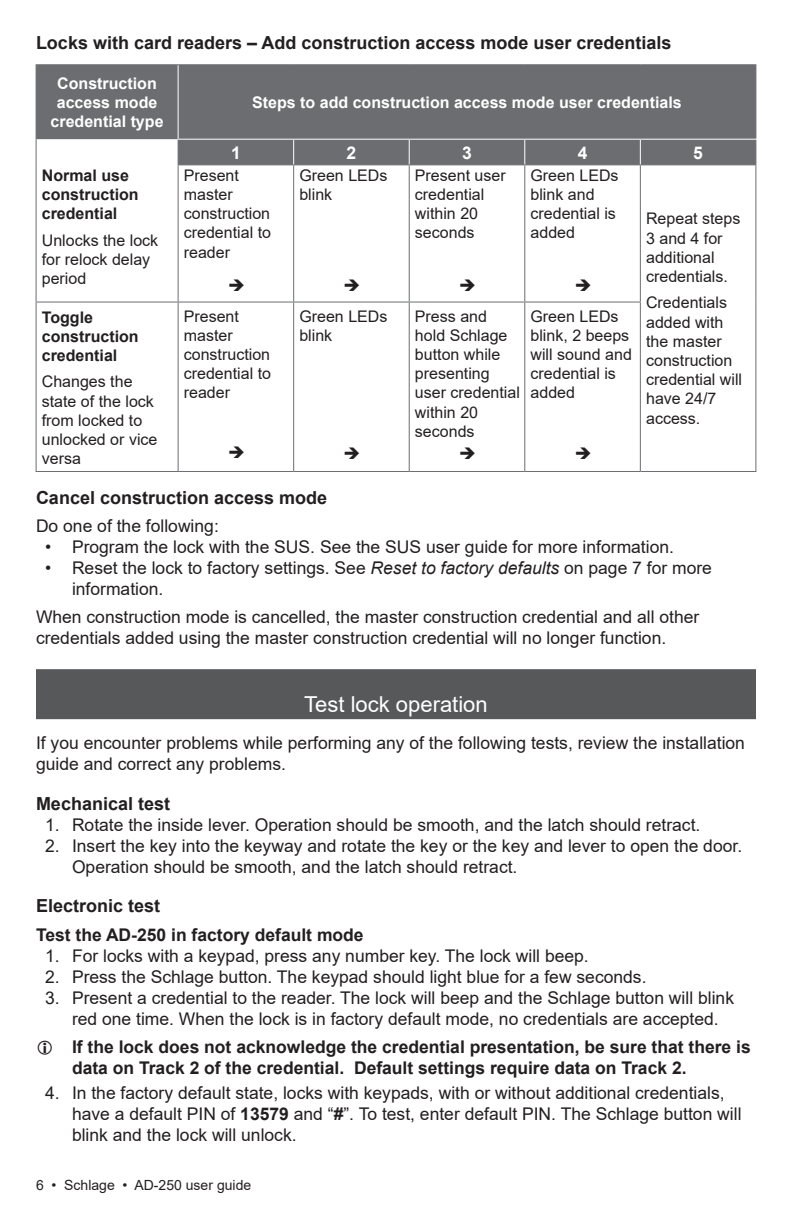
<style>
.page{position:relative;width:792px;height:1224px;background:#fff}
.page>*{position:absolute;margin:0;border:0;box-sizing:border-box;transform-origin:0 0}
.Section_Title{font:22px "Arial";color:#fff}
.Heading_1{font:700 18px "Arial";color:#231f20}
.t1{font:17.6px/21px "Arial";color:#231f20}
.t2{font:700 17.6px/21px "Arial";color:#231f20}
.Label{font:700 17.6px "Arial";color:#fff}
.Table_Body_8_pt{font:16px/19.2px "Arial";color:#231f20}
.Table_Header_8_pt{font:700 16px/19.2px "Arial";color:#fff;text-align:center}
.Table_Body_8_pt-2{font:700 16px/19.2px "Arial";color:#231f20}
.t3{font:14px "Arial";color:#231f20}
.s1{font-style:italic}
.s2{font-weight:700}
</style>
<div class="page">
<div style="left:36px;top:669px;width:720px;height:50px;background:#57585a"></div>
<div style="left:37px;top:65px;width:718px;height:100px;background:#6c6d70"></div>
<hr style="left:36px;top:165px;width:1px;height:137px;background:#6c6d70">
<hr style="left:36px;top:303px;width:1px;height:168px;background:#6c6d70">
<hr style="left:36px;top:471px;width:142px;height:1px;background:#6c6d70">
<hr style="left:178px;top:471px;width:116px;height:1px;background:#6c6d70">
<hr style="left:294px;top:471px;width:115px;height:1px;background:#6c6d70">
<hr style="left:409px;top:471px;width:116px;height:1px;background:#6c6d70">
<hr style="left:525px;top:471px;width:115px;height:1px;background:#6c6d70">
<hr style="left:640px;top:471px;width:116px;height:1px;background:#6c6d70">
<hr style="left:178px;top:164px;width:116px;height:1px;background:#6c6d70">
<hr style="left:178px;top:165px;width:1px;height:137px;background:#6c6d70">
<hr style="left:294px;top:164px;width:115px;height:1px;background:#6c6d70">
<hr style="left:409px;top:164px;width:116px;height:1px;background:#6c6d70">
<hr style="left:525px;top:164px;width:115px;height:1px;background:#6c6d70">
<hr style="left:640px;top:164px;width:116px;height:1px;background:#6c6d70">
<hr style="left:36px;top:302px;width:142px;height:1px;background:#6c6d70">
<hr style="left:178px;top:302px;width:116px;height:1px;background:#6c6d70">
<hr style="left:178px;top:303px;width:1px;height:168px;background:#6c6d70">
<hr style="left:294px;top:302px;width:115px;height:1px;background:#6c6d70">
<hr style="left:409px;top:302px;width:116px;height:1px;background:#6c6d70">
<hr style="left:525px;top:302px;width:116px;height:1px;background:#6c6d70">
<svg style="left:755px;top:140px;width:1px;height:24px"></svg>
<hr style="left:755px;top:165px;width:1px;height:137px;background:#6c6d70">
<hr style="left:755px;top:302px;width:1px;height:169px;background:#6c6d70">
<hr style="left:640px;top:165px;width:1px;height:137px;background:#6c6d70">
<hr style="left:36px;top:64px;width:142px;height:1px;background:#6c6d70">
<hr style="left:178px;top:64px;width:116px;height:1px;background:#6c6d70">
<hr style="left:294px;top:64px;width:115px;height:1px;background:#6c6d70">
<hr style="left:409px;top:64px;width:116px;height:1px;background:#6c6d70">
<hr style="left:525px;top:64px;width:115px;height:1px;background:#6c6d70">
<hr style="left:640px;top:64px;width:116px;height:1px;background:#6c6d70">
<hr style="left:178px;top:65px;width:1px;height:74px;background:#fff">
<hr style="left:36px;top:65px;width:1px;height:74px;background:#6c6d70">
<hr style="left:755px;top:65px;width:1px;height:74px;background:#6c6d70">
<hr style="left:178px;top:139px;width:116px;height:1px;background:#fff">
<hr style="left:294px;top:139px;width:115px;height:1px;background:#fff">
<hr style="left:409px;top:139px;width:116px;height:1px;background:#fff">
<hr style="left:525px;top:139px;width:115px;height:1px;background:#fff">
<hr style="left:640px;top:139px;width:116px;height:1px;background:#fff">
<svg style="left:293px;top:140px;width:1px;height:24px"></svg>
<svg style="left:409px;top:140px;width:1px;height:24px"></svg>
<svg style="left:524px;top:140px;width:1px;height:24px"></svg>
<svg style="left:640px;top:140px;width:1px;height:24px"></svg>
<svg style="left:36px;top:139px;width:1px;height:26px"></svg>
<hr style="left:293px;top:165px;width:1px;height:137px;background:#6c6d70">
<hr style="left:293px;top:303px;width:1px;height:168px;background:#6c6d70">
<hr style="left:409px;top:165px;width:1px;height:137px;background:#6c6d70">
<hr style="left:524px;top:165px;width:1px;height:137px;background:#6c6d70">
<hr style="left:409px;top:303px;width:1px;height:168px;background:#6c6d70">
<hr style="left:524px;top:303px;width:1px;height:168px;background:#6c6d70">
<hr style="left:640px;top:303px;width:1px;height:168px;background:#6c6d70">
<svg style="left:178px;top:140px;width:1px;height:24px"></svg>
<p class="Heading_1" style="left:36px;top:30px;width:637px">Locks with card readers – Add construction access mode user credentials</p>
<p class="Table_Header_8_pt" style="left:51px;top:74px;width:114px">Construction access mode credential type</p>
<p class="Table_Header_8_pt" style="left:252px;top:93px;width:431px">Steps to add construction access mode user credentials</p>
<p class="Table_Body_8_pt-2" style="left:42px;top:166px;width:98px">Normal use construction credential</p>
<p class="Table_Body_8_pt" style="left:42px;top:230px;width:118px">Unlocks the lock for relock delay period</p>
<p class="Table_Body_8_pt-2" style="left:42px;top:308px;width:98px">Toggle construction credential</p>
<p class="Table_Body_8_pt" style="left:42px;top:372px;width:117px">Changes the state of the lock from locked to unlocked or vice versa</p>
<p class="Label" style="left:231px;top:141px;width:11px">1</p>
<p class="Label" style="left:347px;top:141px;width:11px">2</p>
<p class="Label" style="left:462px;top:141px;width:11px">3</p>
<p class="Label" style="left:578px;top:141px;width:11px">4</p>
<p class="Label" style="left:693px;top:141px;width:11px">5</p>
<p class="Table_Body_8_pt" style="left:184px;top:166px;width:89px">Present master construction credential to reader</p>
<p class="Table_Body_8_pt" style="left:299px;top:166px;width:90px">Green LEDs blink</p>
<p class="Table_Body_8_pt" style="left:415px;top:166px;width:92px">Present user credential within 20 seconds</p>
<p class="Table_Body_8_pt" style="left:531px;top:166px;width:90px">Green LEDs blink and credential is added</p>
<p class="Table_Body_8_pt" style="left:184px;top:306px;width:89px">Present master construction credential to reader</p>
<p class="Table_Body_8_pt" style="left:299px;top:306px;width:90px">Green LEDs blink</p>
<p class="Table_Body_8_pt" style="left:415px;top:306px;width:106px">Press and hold Schlage button while presenting user credential within 20 seconds</p>
<p class="Table_Body_8_pt" style="left:531px;top:306px;width:103px">Green LEDs blink, 2 beeps will sound and credential is added</p>
<p class="Table_Body_8_pt" style="left:646px;top:209px;width:96px">Repeat steps<br>3 and 4 for additional credentials.</p>
<p class="Table_Body_8_pt" style="left:646px;top:293px;width:98px">Credentials added with the master construction credential will have 24/7 access.</p>
<p class="Heading_1" style="left:36px;top:485px;width:293px">Cancel construction access mode</p>
<p class="t1" style="left:36px;top:515px;width:184px">Do one of the following:</p>
<p class="t1" style="left:45px;top:536px;width:631px">• Program the lock with the SUS. See the SUS user guide for more information.</p>
<p class="t1" style="left:72px;top:557px;width:642px;text-indent:-27px">• Reset the lock to factory settings. See <span class="s1">Reset to factory defaults</span> on page 7 for more information.</p>
<p class="t1" style="left:36px;top:606px;width:665px">When construction mode is cancelled, the master construction credential and all other credentials added using the master construction credential will no longer function.</p>
<p class="Section_Title" style="left:304px;top:689px;width:185px">Test lock operation</p>
<p class="t1" style="left:36px;top:732px;width:711px">If you encounter problems while performing any of the following tests, review the installation guide and correct any problems.</p>
<p class="Heading_1" style="left:36px;top:791px;width:136px">Mechanical test</p>
<p class="t1" style="left:45px;top:814px;width:657px">1. Rotate the inside lever. Operation should be smooth, and the latch should retract.</p>
<p class="t1" style="left:72px;top:835px;width:672px;text-indent:-27px">2. Insert the key into the keyway and rotate the key or the key and lever to open the door.<br>Operation should be smooth, and the latch should retract.</p>
<p class="Heading_1" style="left:36px;top:893px;width:126px">Electronic test</p>
<p class="t2" style="left:36px;top:924px;width:329px">Test the AD-250 in factory default mode</p>
<p class="t1" style="left:45px;top:945px;width:545px">1. For locks with a keypad, press any number key. The lock will beep.</p>
<p class="t1" style="left:45px;top:966px;width:603px">2. Press the Schlage button. The keypad should light blue for a few seconds.</p>
<p class="t1" style="left:72px;top:987px;width:664px;text-indent:-27px">3. Present a credential to the reader. The lock will beep and the Schlage button will blink red one time. When the lock is in factory default mode, no credentials are accepted.</p>
<p class="t2" style="left:72px;top:1036px;width:680px">If the lock does not acknowledge the credential presentation, be sure that there is data on Track 2 of the credential. Default settings require data on Track 2.</p>
<p class="t1" style="left:72px;top:1082px;width:671px;text-indent:-27px">4. In the factory default state, locks with keypads, with or without additional credentials, have a default PIN of <span class="s2">13579</span> and “<span class="s2">#</span>”. To test, enter default PIN. The Schlage button will blink and the lock will unlock.</p>
<p class="t3" style="left:36px;top:1175px;width:217px">6 • Schlage • AD-250 user guide</p>
</div>
